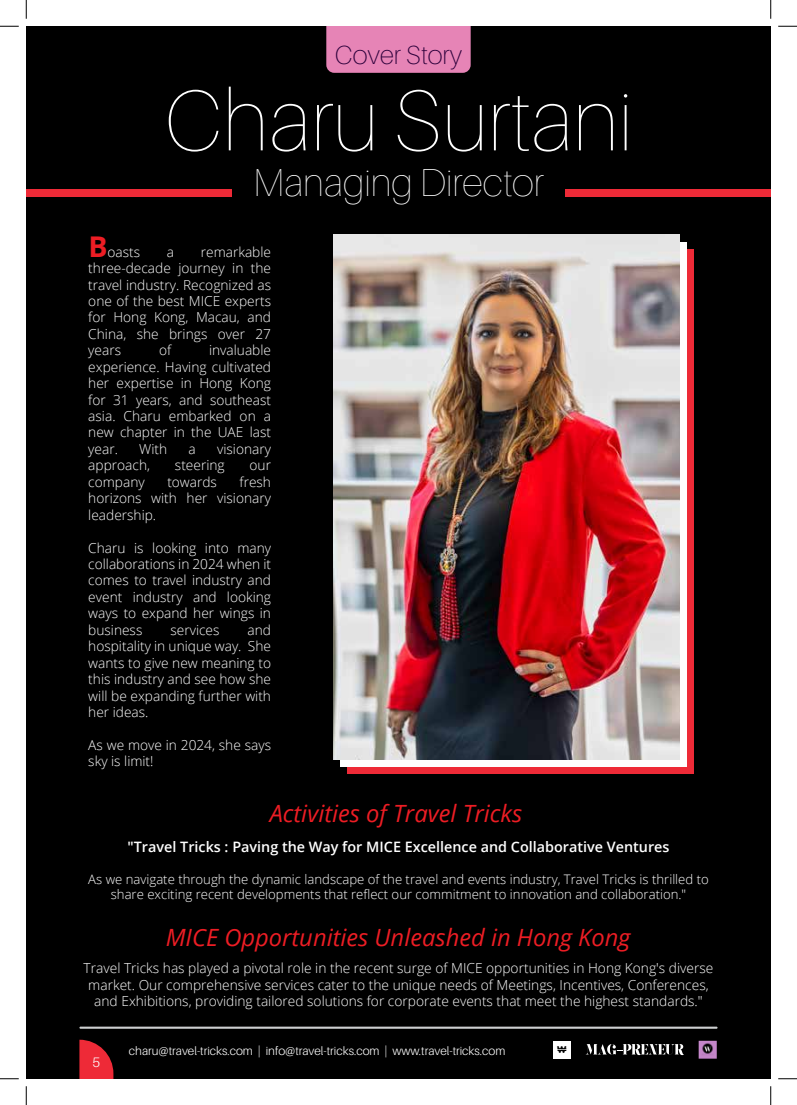
<style>
.page{position:relative;width:797px;height:1105px;background:#fff}
.page>*{position:absolute;margin:0;border:0;box-sizing:border-box;transform-origin:0 0}
.t1{font:200 86.12px "Aileron";color:#fff}
.t2{font:200 39px "Aileron";color:#fff}
.t3{font:100 26.25px "Aileron";color:#2b003a}
.t4{font:italic 23.75px "Open Sans";color:#ed1d24}
.t5{font:600 14.38px "Open Sans";color:#fff}
.t6{font:300 13.75px/16.4px "Open Sans";color:#fff;text-align:justify}
.t7{font:300 13.75px "Aileron";color:#fff}
.t8{font:300 13.12px/15.8px "Open Sans";color:#fff;text-align:center}
.t9{font:300 12px "Aileron";color:#fff}
.t10{font:9.38px "Fredoka One";color:#000}
.s1{font-weight:700;font-size:28.5px;color:#ed1d24}
</style>
<div class="page">
<div style="left:26px;top:26px;width:744px;height:1053px;background:#000"></div>
<div style="left:565px;top:190px;width:205px;height:7px;background:#ee2a37"></div>
<div style="left:26px;top:190px;width:205px;height:7px;background:#ee2a37"></div>
<div style="left:347px;top:249px;width:347px;height:524px;background:linear-gradient(to right,#ee2a37,#ee2a37)"></div>
<div style="left:340px;top:242px;width:346px;height:524px;background:linear-gradient(to right,#fff,#fff)"></div>
<img style="left:333px;top:235px;width:346px;height:524px">
<div style="left:326px;top:26px;width:144px;height:47px;background:#e684b6"></div>
<hr style="left:79px;top:1026px;width:638px;height:3px;background:#cdcfd0">
<svg style="left:79px;top:1040px;width:34px;height:39px"></svg>
<div style="left:697px;top:1040px;width:20px;height:19px;background:#422d43"></div>
<img style="left:699px;top:1041px;width:17px;height:17px">
<div style="left:552px;top:1040px;width:20px;height:19px;background:#fff"></div>
<svg style="left:557px;top:1048px;width:10px;height:3px"></svg>
<svg style="left:585px;top:1044px;width:99px;height:11px"></svg>
<svg style="left:0;top:25px;width:19px;height:2px"></svg>
<svg style="left:778px;top:25px;width:19px;height:2px"></svg>
<svg style="left:0;top:1078px;width:19px;height:1px"></svg>
<svg style="left:778px;top:1078px;width:19px;height:1px"></svg>
<svg style="left:25px;top:0;width:2px;height:19px"></svg>
<svg style="left:25px;top:1086px;width:2px;height:19px"></svg>
<svg style="left:770px;top:0;width:1px;height:19px"></svg>
<svg style="left:770px;top:1086px;width:1px;height:19px"></svg>
<h3 class="t3" style="left:335px;top:40px;width:129px">Cover Story</h3>
<h1 class="t1" style="left:164px;top:73px;width:470px">Charu Surtani</h1>
<h2 class="t2" style="left:253px;top:161px;width:292px">Managing Director</h2>
<p class="t6" style="left:88px;top:243px;width:53px"><span class="s1">B</span>oasts</p>
<p class="t6" style="left:88px;top:243px;width:184px;text-indent:112px">remarkable three-decade journey in the travel industry. Recognized as one of the best MICE experts for Hong Kong, Macau, and China, she brings over 27 years</p>
<p class="t6" style="left:167px;top:243px;width:9px">a</p>
<p class="t6" style="left:159px;top:342px;width:14px">of</p>
<p class="t6" style="left:88px;top:342px;width:184px;text-indent:121px">invaluable experience. Having cultivated her expertise in Hong Kong for 31 years, and southeast asia. Charu embarked on a new chapter in the UAE last year.</p>
<p class="t6" style="left:139px;top:440px;width:29px">With</p>
<p class="t6" style="left:189px;top:440px;width:9px">a</p>
<p class="t6" style="left:217px;top:440px;width:55px">visionary</p>
<p class="t6" style="left:88px;top:457px;width:63px">approach,</p>
<p class="t6" style="left:175px;top:457px;width:51px">steering</p>
<p class="t6" style="left:249px;top:457px;width:23px">our</p>
<p class="t6" style="left:88px;top:473px;width:58px">company</p>
<p class="t6" style="left:167px;top:473px;width:51px">towards</p>
<p class="t6" style="left:88px;top:473px;width:184px;text-indent:151px">fresh horizons with her visionary leadership.</p>
<p class="t6" style="left:88px;top:539px;width:184px">Charu is looking into many collaborations in 2024 when it comes to travel industry and event industry and looking ways to expand her wings in business</p>
<p class="t6" style="left:88px;top:621px;width:184px;text-indent:159px">and hospitality in unique way. She wants to give new meaning to this industry and see how she will be expanding further with her ideas.</p>
<p class="t6" style="left:88px;top:736px;width:184px">As we move in 2024, she says sky is limit!</p>
<p class="t6" style="left:170px;top:621px;width:51px">services</p>
<h3 class="t4" style="left:270px;top:797px;width:254px">Activities of Travel Tricks</h3>
<p class="t5" style="left:127px;top:837px;width:543px">"Travel Tricks : Paving the Way for MICE Excellence and Collaborative Ventures</p>
<p class="t8" style="left:88px;top:871px;width:622px">As we navigate through the dynamic landscape of the travel and events industry, Travel Tricks is thrilled to share exciting recent developments that reflect our commitment to innovation and collaboration."</p>
<h3 class="t4" style="left:166px;top:921px;width:466px">MICE Opportunities Unleashed in Hong Kong</h3>
<p class="t6" style="left:84px;top:960px;width:631px;text-align:center">Travel Tricks has played a pivotal role in the recent surge of MICE opportunities in Hong Kong's diverse market. Our comprehensive services cater to the unique needs of Meetings, Incentives, Conferences, and Exhibitions, providing tailored solutions for corporate events that meet the highest standards."</p>
<p class="t7" style="left:92px;top:1055px;width:9px">5</p>
<p class="t9" style="left:129px;top:1044px;width:378px">charu@travel-tricks.com | info@travel-tricks.com | www.travel-tricks.com</p>
<p class="t10" style="left:557px;top:1044px;width:11px">W</p>
</div>
